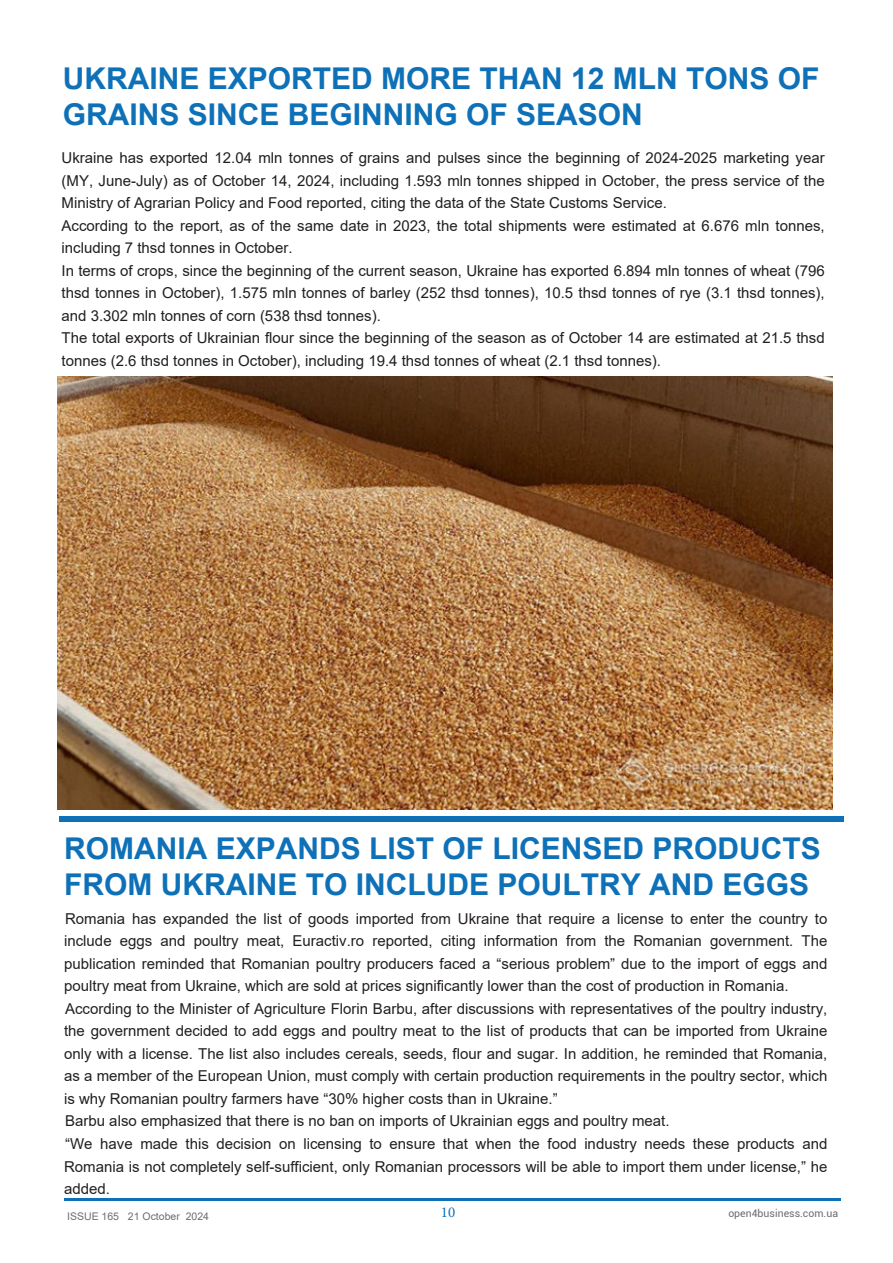
<style>
.page{position:relative;width:893px;height:1263px;background:#fff}
.page>*{position:absolute;margin:0;border:0;box-sizing:border-box;transform-origin:0 0}
.t1{font:700 30px/36px "Arial";color:#0e71b8}
.t2{font:15px/22.5px "Arial";color:#231f20}
.t3{font:15px/22.5px "Arial";color:#221e1f}
.t4{font:15px "Minion Pro";color:#0e71b8}
.t5{font:10.5px "Arial";color:#6c6d70}
.t6{font:10.5px "Roboto";color:#6c6d70}
</style>
<div class="page">
<hr style="left:64px;top:1198px;width:776px;height:3px;background:#0e71b8">
<div style="left:59px;top:816px;width:784px;height:6px;background:#0e71b8"></div>
<img style="left:57px;top:376px;width:776px;height:434px">
<h1 class="t1" style="left:63px;top:61px;width:758px">UKRAINE EXPORTED MORE THAN 12 MLN TONS OF<br>GRAINS SINCE BEGINNING OF SEASON</h1>
<p class="t3" style="left:62px;top:147px;width:765px">Ukraine has exported 12.04 mln tonnes of grains and pulses since the beginning of 2024-2025 marketing year (MY, June-July) as of October 14, 2024, including 1.593 mln tonnes shipped in October, the press service of the Ministry of Agrarian Policy and Food reported, citing the data of the State Customs Service.<br>According to the report, as of the same date in 2023, the total shipments were estimated at 6.676 mln tonnes, including 7 thsd tonnes in October.<br>In terms of crops, since the beginning of the current season, Ukraine has exported 6.894 mln tonnes of wheat (796 thsd tonnes in October), 1.575 mln tonnes of barley (252 thsd tonnes), 10.5 thsd tonnes of rye (3.1 thsd tonnes), and 3.302 mln tonnes of corn (538 thsd tonnes).<br>The total exports of Ukrainian flour since the beginning of the season as of October 14 are estimated at 21.5 thsd tonnes (2.6 thsd tonnes in October), including 19.4 thsd tonnes of wheat (2.1 thsd tonnes).</p>
<h1 class="t1" style="left:64px;top:831px;width:758px">ROMANIA EXPANDS LIST OF LICENSED PRODUCTS<br>FROM UKRAINE TO INCLUDE POULTRY AND EGGS</h1>
<p class="t2" style="left:64px;top:907px;width:765px">Romania has expanded the list of goods imported from Ukraine that require a license to enter the country to include eggs and poultry meat, Euractiv.ro reported, citing information from the Romanian government. The publication reminded that Romanian poultry producers faced a “serious problem” due to the import of eggs and poultry meat from Ukraine, which are sold at prices significantly lower than the cost of production in Romania.<br>According to the Minister of Agriculture Florin Barbu, after discussions with representatives of the poultry industry, the government decided to add eggs and poultry meat to the list of products that can be imported from Ukraine only with a license. The list also includes cereals, seeds, flour and sugar. In addition, he reminded that Romania, as a member of the European Union, must comply with certain production requirements in the poultry sector, which is why Romanian poultry farmers have “30% higher costs than in Ukraine.”<br>Barbu also emphasized that there is no ban on imports of Ukrainian eggs and poultry meat.<br>“We have made this decision on licensing to ensure that when the food industry needs these products and Romania is not completely self-sufficient, only Romanian processors will be able to import them under license,” he added.</p>
<p class="t5" style="left:67px;top:1209px;width:143px">ISSUE 165 21 October 2024</p>
<p class="t4" style="left:441px;top:1202px;width:16px">10</p>
<p class="t6" style="left:728px;top:1206px;width:111px">open4business.com.ua</p>
</div>
